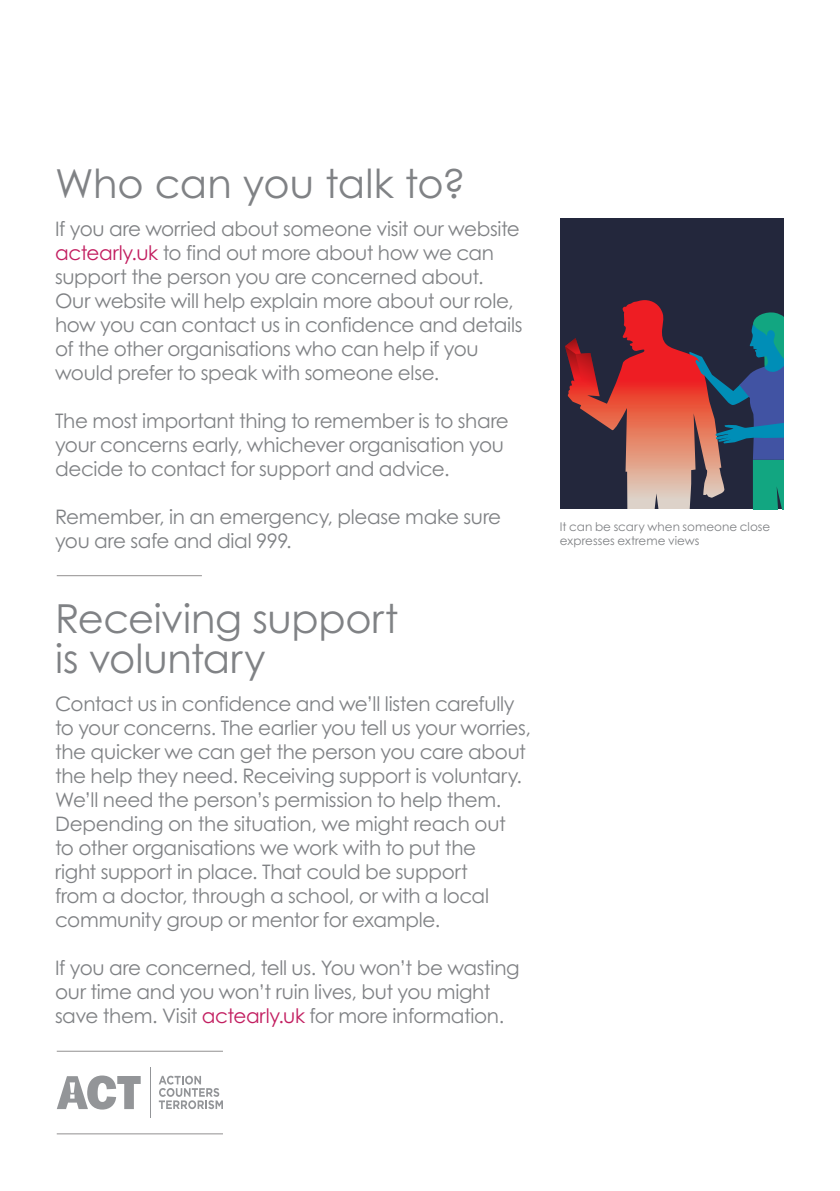
<style>
.page{position:relative;width:840px;height:1191px;background:#fff}
.page>*{position:absolute;margin:0;border:0;box-sizing:border-box;transform-origin:0 0}
.t1{font:40px/40px "Century Gothic Std";letter-spacing:-.01em;color:#808285}
.t2{font:20px/24px "Century Gothic Std";letter-spacing:-.015em;color:#808285}
.t3{font:12px/14px "Century Gothic Std";color:#808285}
.s1{color:#c21e60}
</style>
<div class="page">
<hr style="left:57px;top:1050px;width:166px;height:1px;background:#231f20">
<hr style="left:57px;top:1133px;width:166px;height:1px;background:#231f20">
<svg style="left:57px;top:1075px;width:84px;height:34px"></svg>
<hr style="left:150px;top:1067px;width:1px;height:51px;background:#939598">
<svg style="left:159px;top:1075px;width:64px;height:34px"></svg>
<div style="left:559px;top:218px;width:223px;height:291px;background:#23273c"></div>
<svg style="left:565px;top:300px;width:217px;height:209px"></svg>
<hr style="left:57px;top:575px;width:145px;height:1px;background:#231f20">
<p class="t1" style="left:55px;top:163px;width:412px">Who can you talk to?</p>
<p class="t2" style="left:55px;top:216px;width:469px">If you are worried about someone visit our website <span class="s1">actearly.uk</span> to find out more about how we can support the person you are concerned about.<br>Our website will help explain more about our role, how you can contact us in confidence and details of the other organisations who can help if you would prefer to speak with someone else.</p>
<p class="t2" style="left:55px;top:408px;width:455px">The most important thing to remember is to share your concerns early, whichever organisation you decide to contact for support and advice.</p>
<p class="t2" style="left:55px;top:504px;width:447px">Remember, in an emergency, please make sure you are safe and dial 999.</p>
<p class="t1" style="left:55px;top:598px;width:344px">Receiving support is voluntary</p>
<p class="t2" style="left:55px;top:691px;width:477px">Contact us in confidence and we’ll listen carefully to your concerns. The earlier you tell us your worries, the quicker we can get the person you care about the help they need. Receiving support is voluntary.<br>We’ll need the person’s permission to help them.<br>Depending on the situation, we might reach out<br>to other organisations we work with to put the<br>right support in place. That could be support<br>from a doctor, through a school, or with a local community group or mentor for example.</p>
<p class="t2" style="left:55px;top:955px;width:466px">If you are concerned, tell us. You won’t be wasting our time and you won’t ruin lives, but you might save them. Visit <span class="s1">actearly.uk</span> for more information.</p>
<p class="t3" style="left:559px;top:519px;width:212px">It can be scary when someone close expresses extreme views</p>
</div>
